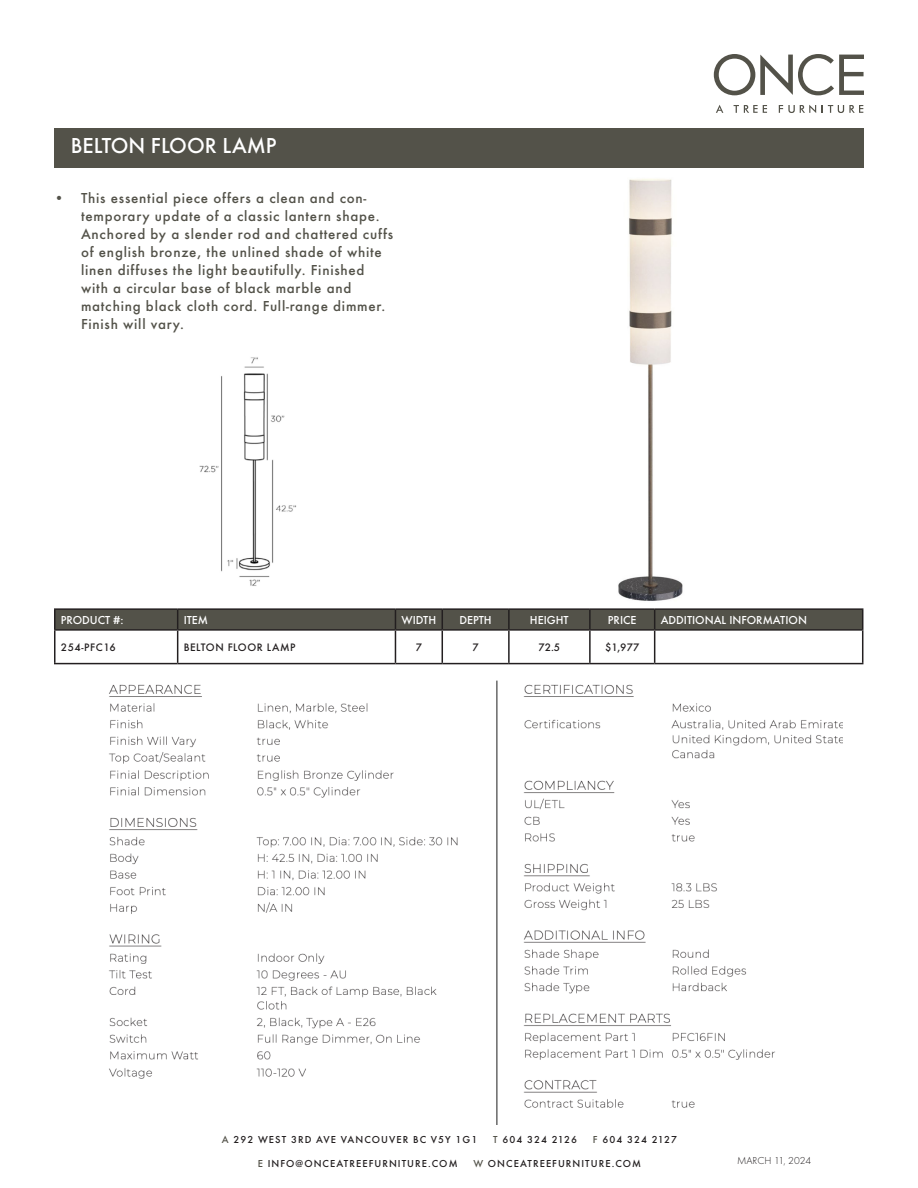
<style>
.page{position:relative;width:918px;height:1188px;background:#fff}
.page>*{position:absolute;margin:0;border:0;box-sizing:border-box;transform-origin:0 0}
.t1{font:500 22.5px "Futura EFCEOP";color:#fff}
.t2{font:500 15px/18px "Futura EFCEOP";letter-spacing:.05em;color:#535249}
.t3{font:500 12px "Futura EFCEOP";color:#fff}
.t4{font:500 11.25px "Futura EFCEOP";letter-spacing:.05em;color:#231f20}
.t5{font:500 10.5px "Futura EFCEOP";letter-spacing:.1em;color:#231f20}
.t6{font:300 10.5px "Futura EFCEOP";color:#231f20}
.s1{color:#535249}
</style>
<div class="page">
<svg style="left:716px;top:105px;width:7px;height:8px"></svg>
<svg style="left:734px;top:105px;width:33px;height:8px"></svg>
<svg style="left:779px;top:105px;width:37px;height:8px"></svg>
<svg style="left:822px;top:105px;width:41px;height:8px"></svg>
<svg style="left:714px;top:54px;width:150px;height:41px"></svg>
<img style="left:418px;top:167px;width:446px;height:456px">
<div style="left:54px;top:128px;width:810px;height:39px;background:#535249"></div>
<hr style="left:54px;top:608px;width:124px;height:2px;background:#231f20">
<hr style="left:178px;top:608px;width:217px;height:2px;background:#231f20">
<hr style="left:395px;top:608px;width:47px;height:2px;background:#231f20">
<hr style="left:442px;top:608px;width:67px;height:2px;background:#231f20">
<hr style="left:509px;top:608px;width:81px;height:2px;background:#231f20">
<hr style="left:590px;top:608px;width:65px;height:2px;background:#231f20">
<hr style="left:655px;top:608px;width:208px;height:2px;background:#231f20">
<svg style="left:54px;top:609px;width:809px;height:54px"></svg>
<hr style="left:54px;top:629px;width:124px;height:2px;background:#231f20">
<hr style="left:178px;top:629px;width:217px;height:2px;background:#231f20">
<hr style="left:395px;top:629px;width:47px;height:2px;background:#231f20">
<hr style="left:442px;top:629px;width:67px;height:2px;background:#231f20">
<hr style="left:509px;top:629px;width:81px;height:2px;background:#231f20">
<hr style="left:590px;top:629px;width:65px;height:2px;background:#231f20">
<hr style="left:655px;top:629px;width:208px;height:2px;background:#231f20">
<hr style="left:54px;top:663px;width:124px;height:1px;background:#231f20">
<hr style="left:178px;top:663px;width:217px;height:1px;background:#231f20">
<hr style="left:395px;top:663px;width:47px;height:1px;background:#231f20">
<hr style="left:442px;top:663px;width:67px;height:1px;background:#231f20">
<hr style="left:509px;top:663px;width:81px;height:1px;background:#231f20">
<hr style="left:590px;top:663px;width:65px;height:1px;background:#231f20">
<hr style="left:655px;top:663px;width:208px;height:1px;background:#231f20">
<img style="left:109px;top:680px;width:733px;height:445px">
<img style="left:199px;top:357px;width:98px;height:229px">
<p class="t1" style="left:71px;top:131px;width:207px">BELTON FLOOR LAMP</p>
<p class="t2" style="left:81px;top:189px;width:314px;text-indent:-27px">• This essential piece offers a clean and con&shy;temporary update of a classic lantern shape.<br>Anchored by a slender rod and chattered cuffs of english bronze, the unlined shade of white linen diffuses the light beautifully. Finished with a circular base of black marble and matching black cloth cord. Full-range dimmer.<br>Finish will vary.</p>
<p class="t3" style="left:61px;top:612px;width:64px">PRODUCT #:</p>
<p class="t3" style="left:184px;top:612px;width:26px">ITEM</p>
<p class="t3" style="left:402px;top:612px;width:36px">WIDTH</p>
<p class="t3" style="left:459px;top:612px;width:34px">DEPTH</p>
<p class="t3" style="left:530px;top:612px;width:40px">HEIGHT</p>
<p class="t3" style="left:608px;top:612px;width:30px">PRICE</p>
<p class="t3" style="left:661px;top:612px;width:148px">ADDITIONAL INFORMATION</p>
<p class="t4" style="left:61px;top:640px;width:57px">254-PFC16</p>
<p class="t4" style="left:184px;top:640px;width:113px">BELTON FLOOR LAMP</p>
<p class="t4" style="left:416px;top:640px;width:8px">7</p>
<p class="t4" style="left:472px;top:640px;width:8px">7</p>
<p class="t4" style="left:538px;top:640px;width:23px">72.5</p>
<p class="t4" style="left:605px;top:640px;width:36px">$1,977</p>
<p class="t5" style="left:222px;top:1133px;width:257px"><span class="s1">A</span> 292 WEST 3RD AVE VANCOUVER BC V5Y 1G1</p>
<p class="t5" style="left:493px;top:1133px;width:86px"><span class="s1">T</span> 604 324 2126</p>
<p class="t5" style="left:593px;top:1133px;width:86px"><span class="s1">F</span> 604 324 2127</p>
<p class="t5" style="left:258px;top:1157px;width:201px"><span class="s1">E</span> INFO@ONCEATREEFURNITURE.COM</p>
<p class="t5" style="left:473px;top:1157px;width:169px"><span class="s1">W</span> ONCEATREEFURNITURE.COM</p>
<p class="t6" style="left:737px;top:1155px;width:76px">MARCH 11, 2024</p>
</div>
